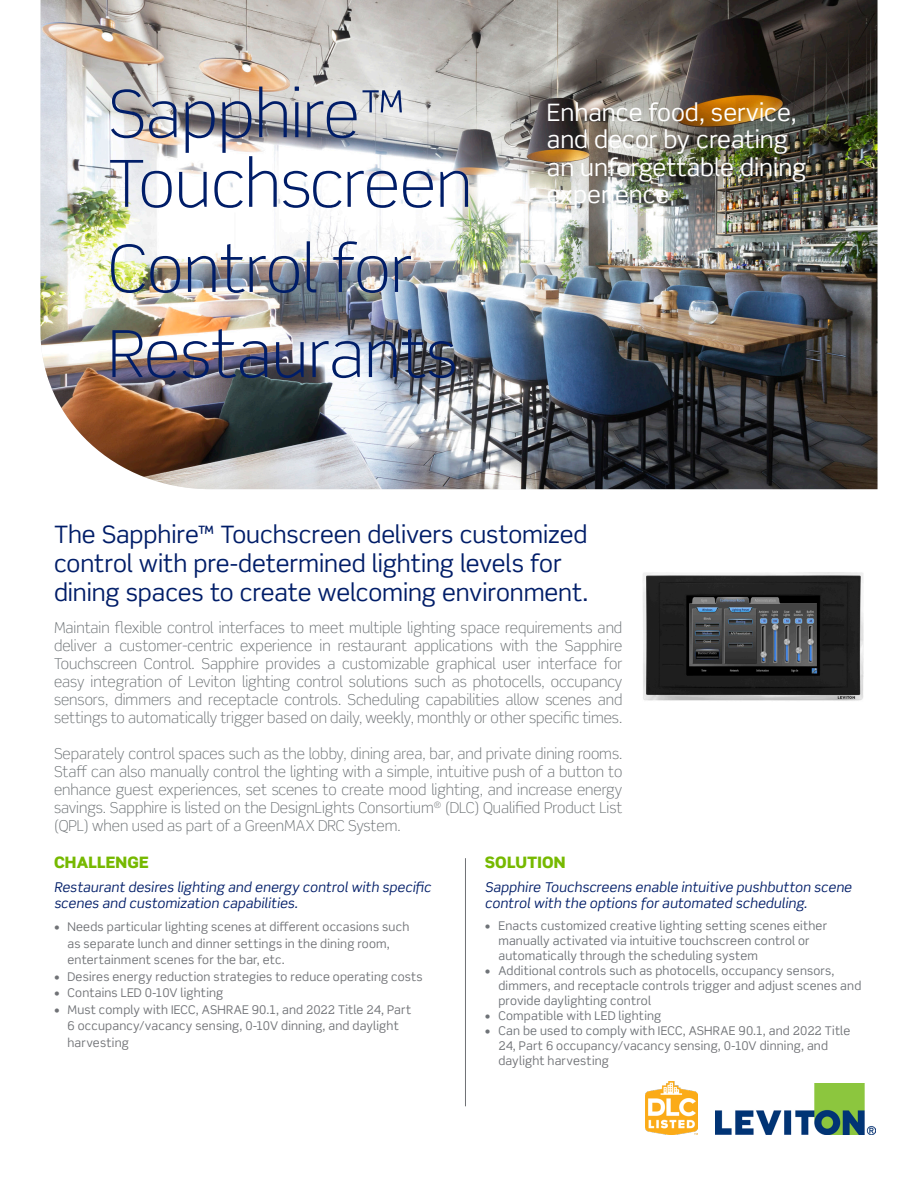
<style>
.page{position:relative;width:918px;height:1188px;background:#fff}
.page>*{position:absolute;margin:0;border:0;box-sizing:border-box;transform-origin:0 0}
.t1{font:300 64.95px/69.6px "Scene Std";color:#001d68}
.t2{font:24px/28.8px "Scene Std";letter-spacing:-.005em;color:#001d68}
.t3{font:24px/27.5px "Scene Std";color:#fff}
.t4{font:900 15.75px "Scene Std";letter-spacing:.01em;color:#76b900}
.t5{font:300 15px/18px "Scene Std";color:#6d7275;text-align:justify}
.t6{font:italic 13.5px/16.5px "Scene Std";letter-spacing:.01em;color:#001d68}
.t7{font:12px/16.5px "Scene Std";letter-spacing:.015em;color:#707276}
.t8{font:12px/15px "Scene Std";letter-spacing:.015em;color:#6e7277}
.s1{color:#6e7277}
</style>
<div class="page">
<img style="left:40px;top:0;width:838px;height:489px">
<img style="left:716px;top:1083px;width:160px;height:52px">
<hr style="left:465px;top:858px;width:1px;height:248px;background:#707276">
<img style="left:645px;top:1082px;width:53px;height:52px">
<img style="left:643px;top:572px;width:221px;height:129px">
<p class="t1" style="left:108px;top:80px;width:366px">Sapphire™<br>Touchscreen</p>
<p class="t1" style="left:108px;top:234px;width:306px">Control for</p>
<p class="t1" style="left:108px;top:319px;width:350px">Restaurants</p>
<p class="t3" style="left:547px;top:98px;width:261px">Enhance food, service, and decor by creating an unforgettable dining experience</p>
<p class="t2" style="left:54px;top:520px;width:536px">The Sapphire™ Touchscreen delivers customized control with pre-determined lighting levels for dining spaces to create welcoming environment.</p>
<p class="t5" style="left:54px;top:618px;width:570px">Maintain flexible control interfaces to meet multiple lighting space requirements and deliver a customer-centric experience in restaurant applications with the Sapphire Touchscreen Control. Sapphire provides a customizable graphical user interface for easy integration of Leviton lighting control solutions such as photocells, occupancy sensors, dimmers and receptacle controls. Scheduling capabilities allow scenes and settings to automatically trigger based on daily, weekly, monthly or other specific times.</p>
<p class="t5" style="left:54px;top:744px;width:570px">Separately control spaces such as the lobby, dining area, bar, and private dining rooms.<br>Staff can also manually control the lighting with a simple, intuitive push of a button to enhance guest experiences, set scenes to create mood lighting, and increase energy savings. Sapphire is listed on the DesignLights Consortium<sup>®</sup> (DLC) Qualified Product List (QPL) when used as part of a GreenMAX DRC System.</p>
<p class="t4" style="left:485px;top:853px;width:82px">SOLUTION</p>
<p class="t6" style="left:485px;top:878px;width:368px">Sapphire Touchscreens enable intuitive pushbutton scene control with the options for automated scheduling.</p>
<p class="t8" style="left:498px;top:918px;width:330px;text-indent:-14px">• Enacts customized creative lighting setting scenes either manually activated via intuitive touchscreen control or automatically through the scheduling system</p>
<p class="t8" style="left:498px;top:963px;width:364px;text-indent:-14px">• Additional controls such as photocells, occupancy sensors, dimmers, and receptacle controls trigger and adjust scenes and provide daylighting control</p>
<p class="t8" style="left:485px;top:1008px;width:178px">• Compatible with LED lighting</p>
<p class="t7" style="left:498px;top:1023px;width:353px;line-height:15px;text-indent:-14px"><span class="s1">• Can be used to comply with I</span>ECC, ASHRAE 90.1, and 2022 Title<br>24, Part 6 occupancy/vacancy sensing, 0-10V dinning, and daylight harvesting</p>
<p class="t4" style="left:54px;top:853px;width:96px">CHALLENGE</p>
<p class="t6" style="left:54px;top:878px;width:379px">Restaurant desires lighting and energy control with specific scenes and customization capabilities.</p>
<p class="t7" style="left:68px;top:919px;width:343px;text-indent:-14px">• Needs particular lighting scenes at different occasions such as separate lunch and dinner settings in the dining room, entertainment scenes for the bar, etc.</p>
<p class="t7" style="left:54px;top:968px;width:370px">• Desires energy reduction strategies to reduce operating costs</p>
<p class="t7" style="left:54px;top:985px;width:171px">• Contains LED 0-10V lighting</p>
<p class="t7" style="left:68px;top:1001px;width:345px;text-indent:-14px">• Must comply with IECC, ASHRAE 90.1, and 2022 Title 24, Part<br>6 occupancy/vacancy sensing, 0-10V dinning, and daylight harvesting</p>
</div>
